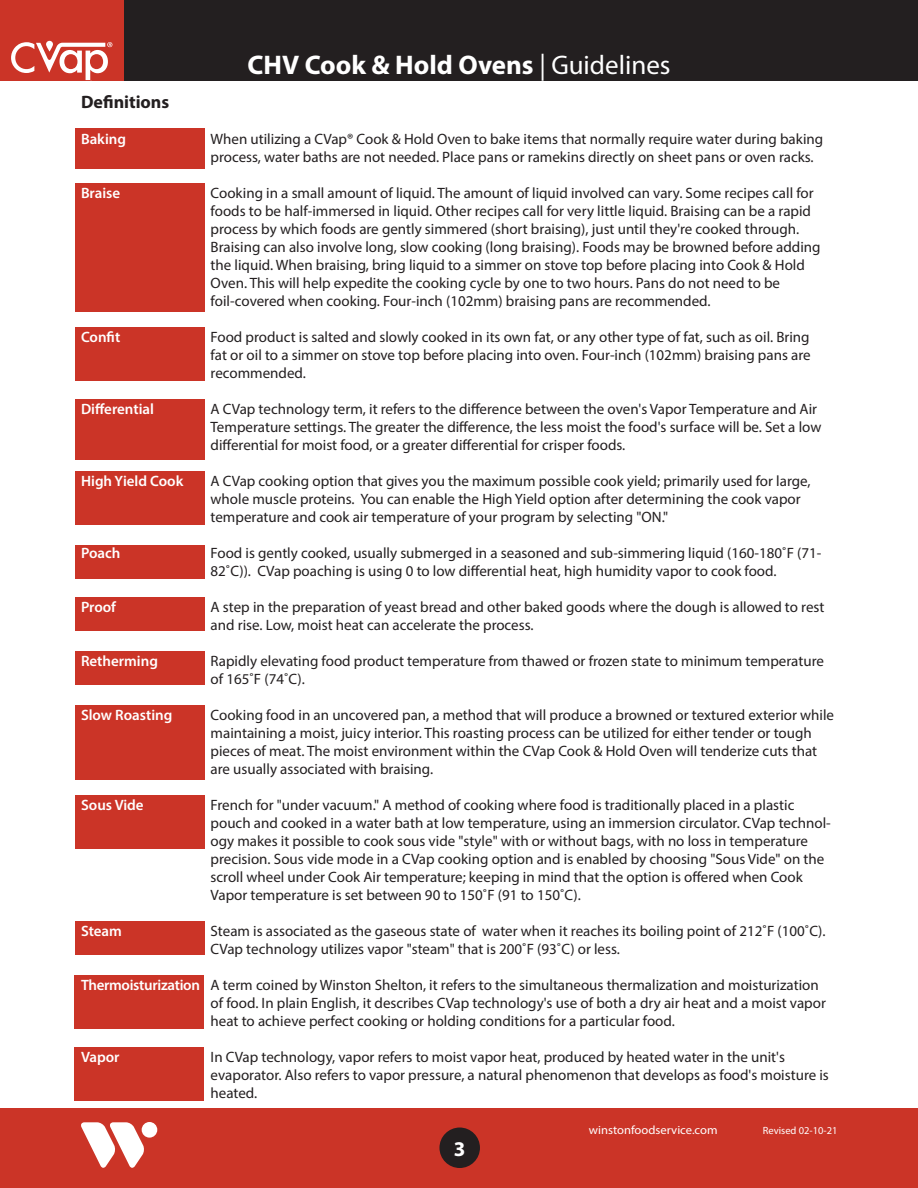
<style>
.page{position:relative;width:918px;height:1188px;background:#fff}
.page>*{position:absolute;margin:0;border:0;box-sizing:border-box;transform-origin:0 0}
.t1{font:700 27px "Myriad Pro";color:#fff}
.t2{font:700 21px "Myriad Pro";color:#fff}
.t3{font:700 18px "Myriad Pro";color:#231f20}
.t4{font:15px/18px "Myriad Pro";color:#231f20}
.t5{font:600 15px "Myriad Pro";color:#fff}
.t6{font:12px "Myriad Pro";color:#fff;scale:1.05 1}
.t7{font:10.5px "Myriad Pro";color:#fff}
.s1{font-weight:400}
.s2{font-weight:600;color:#fff}
</style>
<div class="page">
<div style="left:108px;top:0;width:810px;height:81px;background:#231f20"></div>
<div style="left:0;top:1108px;width:918px;height:80px;background:#cb3427"></div>
<div style="left:439px;top:1128px;width:41px;height:40px;background:#231f20;border-radius:50%"></div>
<div style="left:142px;top:1122px;width:15px;height:16px;background:#fff;border-radius:50%"></div>
<svg style="left:81px;top:1122px;width:63px;height:46px"></svg>
<div style="left:0;top:0;width:124px;height:81px;background:#cb3427"></div>
<div style="left:46px;top:41px;width:7px;height:11px;background:#fcf6f5;border-radius:3px"></div>
<svg style="left:11px;top:42px;width:101px;height:38px"></svg>
<div style="left:76px;top:183px;width:129px;height:129px;background:#cb3427"></div>
<div style="left:76px;top:327px;width:129px;height:54px;background:#cb3427"></div>
<div style="left:76px;top:399px;width:129px;height:61px;background:#cb3427"></div>
<div style="left:76px;top:471px;width:129px;height:54px;background:#cb3427"></div>
<div style="left:76px;top:795px;width:129px;height:54px;background:#cb3427"></div>
<div style="left:76px;top:705px;width:129px;height:75px;background:#cb3427"></div>
<div style="left:76px;top:597px;width:129px;height:34px;background:#cb3427"></div>
<div style="left:76px;top:651px;width:129px;height:34px;background:#cb3427"></div>
<div style="left:76px;top:545px;width:129px;height:34px;background:#cb3427"></div>
<div style="left:76px;top:921px;width:129px;height:34px;background:#cb3427"></div>
<div style="left:74px;top:975px;width:130px;height:54px;background:#cb3427"></div>
<div style="left:74px;top:1047px;width:130px;height:54px;background:#cb3427"></div>
<div style="left:76px;top:128px;width:129px;height:41px;background:#cb3427"></div>
<h1 class="t1" style="left:247px;top:47px;width:425px">CHV Cook &amp; Hold Ovens <span class="s1">| Guidelines</span></h1>
<p class="t3" style="left:81px;top:90px;width:90px">Definitions</p>
<p class="t5" style="left:81px;top:130px;width:47px">Baking</p>
<p class="t4" style="left:211px;top:130px;width:614px">When utilizing a CVap® Cook &amp; Hold Oven to bake items that normally require water during baking process, water baths are not needed. Place pans or ramekins directly on sheet pans or oven racks.</p>
<p class="t5" style="left:81px;top:184px;width:41px">Braise</p>
<p class="t4" style="left:211px;top:184px;width:611px">Cooking in a small amount of liquid. The amount of liquid involved can vary. Some recipes call for foods to be half-immersed in liquid. Other recipes call for very little liquid. Braising can be a rapid process by which foods are gently simmered (short braising), just until they're cooked through.<br>Braising can also involve long, slow cooking (long braising). Foods may be browned before adding the liquid. When braising, bring liquid to a simmer on stove top before placing into Cook &amp; Hold Oven. This will help expedite the cooking cycle by one to two hours. Pans do not need to be foil-covered when cooking. Four-inch (102mm) braising pans are recommended.</p>
<p class="t5" style="left:81px;top:328px;width:41px">Confit</p>
<p class="t4" style="left:211px;top:328px;width:602px;text-align:justify">Food product is salted and slowly cooked in its own fat, or any other type of fat, such as oil. Bring fat or oil to a simmer on stove top before placing into oven. Four-inch (102mm) braising pans are recommended.</p>
<p class="t5" style="left:81px;top:400px;width:75px">Differential</p>
<p class="t4" style="left:211px;top:400px;width:612px">A CVap technology term, it refers to the difference between the oven's Vapor Temperature and Air<br>Temperature settings. The greater the difference, the less moist the food's surface will be. Set a low differential for moist food, or a greater differential for crisper foods.</p>
<p class="t5" style="left:81px;top:472px;width:104px">High Yield Cook</p>
<p class="t4" style="left:211px;top:472px;width:602px">A CVap cooking option that gives you the maximum possible cook yield; primarily used for large, whole muscle proteins. You can enable the High Yield option after determining the cook vapor temperature and cook air temperature of your program by selecting "ON."</p>
<p class="t5" style="left:81px;top:544px;width:41px">Poach</p>
<p class="t4" style="left:211px;top:544px;width:612px">Food is gently cooked, usually submerged in a seasoned and sub-simmering liquid (160-180˚F (71-<br>82˚C)). CVap poaching is using 0 to low differential heat, high humidity vapor to cook food.</p>
<p class="t5" style="left:81px;top:598px;width:37px">Proof</p>
<p class="t4" style="left:211px;top:598px;width:615px">A step in the preparation of yeast bread and other baked goods where the dough is allowed to rest and rise. Low, moist heat can accelerate the process.</p>
<p class="t5" style="left:81px;top:652px;width:78px">Retherming</p>
<p class="t4" style="left:211px;top:652px;width:615px">Rapidly elevating food product temperature from thawed or frozen state to minimum temperature of 165˚F (74˚C).</p>
<p class="t5" style="left:81px;top:706px;width:93px">Slow Roasting</p>
<p class="t4" style="left:211px;top:706px;width:625px">Cooking food in an uncovered pan, a method that will produce a browned or textured exterior while maintaining a moist, juicy interior. This roasting process can be utilized for either tender or tough pieces of meat. The moist environment within the CVap Cook &amp; Hold Oven will tenderize cuts that are usually associated with braising.</p>
<p class="t5" style="left:81px;top:796px;width:64px">Sous Vide</p>
<p class="t4" style="left:211px;top:796px;width:622px">French for "under vacuum." A method of cooking where food is traditionally placed in a plastic pouch and cooked in a water bath at low temperature, using an immersion circulator. CVap technol&shy;ogy makes it possible to cook sous vide "style" with or without bags, with no loss in temperature precision. Sous vide mode in a CVap cooking option and is enabled by choosing "Sous Vide" on the scroll wheel under Cook Air temperature; keeping in mind that the option is offered when Cook Vapor temperature is set between 90 to 150˚F (91 to 150˚C).</p>
<p class="t5" style="left:81px;top:922px;width:42px">Steam</p>
<p class="t4" style="left:211px;top:922px;width:617px">Steam is associated as the gaseous state of water when it reaches its boiling point of 212˚F (100˚C).<br>CVap technology utilizes vapor "steam" that is 200˚F (93˚C) or less.</p>
<p class="t4" style="left:211px;top:976px;width:617px;text-indent:-130px"><span class="s2">Thermoisturization</span> A term coined by Winston Shelton, it refers to the simultaneous thermalization and moisturization of food. In plain English, it describes CVap technology's use of both a dry air heat and a moist vapor heat to achieve perfect cooking or holding conditions for a particular food.</p>
<p class="t5" style="left:81px;top:1048px;width:40px">Vapor</p>
<p class="t4" style="left:211px;top:1048px;width:620px">In CVap technology, vapor refers to moist vapor heat, produced by heated water in the unit's evaporator. Also refers to vapor pressure, a natural phenomenon that develops as food's moisture is heated.</p>
<h2 class="t2" style="left:454px;top:1135px;width:13px">3</h2>
<p class="t6" style="left:589px;top:1122px;width:124px">winstonfoodservice.com</p>
<p class="t7" style="left:763px;top:1124px;width:76px">Revised 02-10-21</p>
</div>
